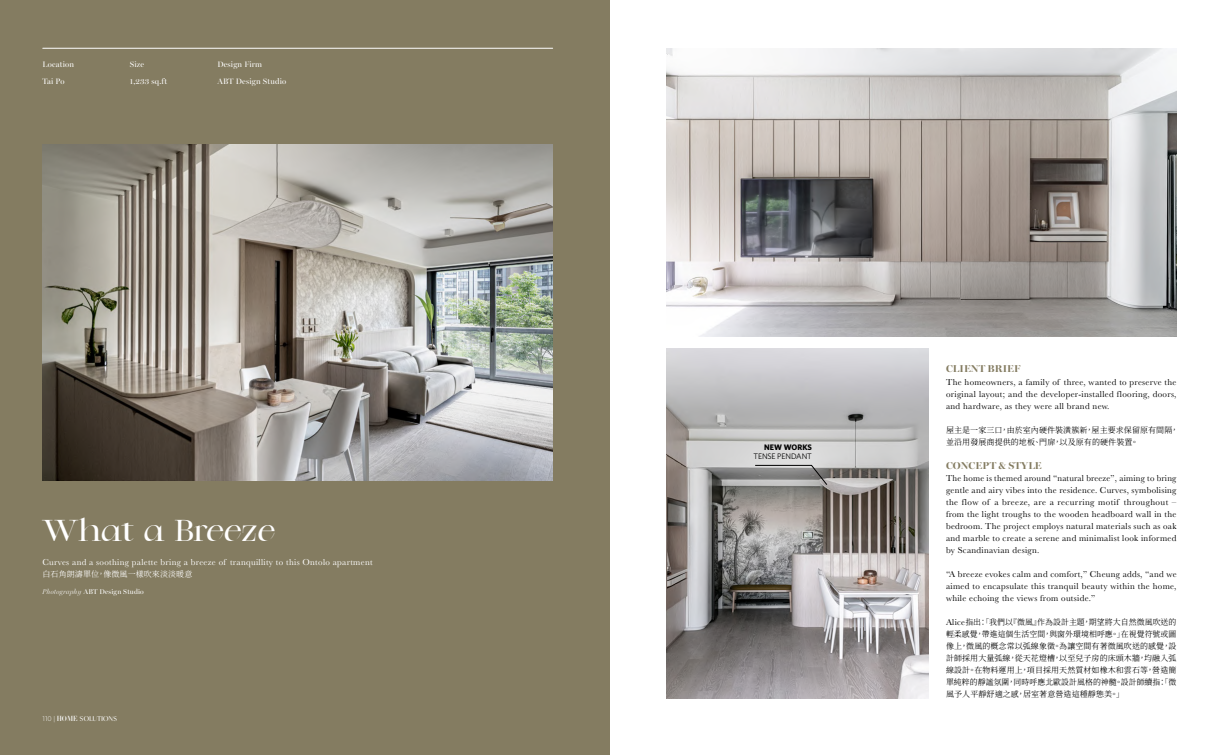
<style>
.page{position:relative;width:1219px;height:755px;background:#fff}
.page>*{position:absolute;margin:0;border:0;box-sizing:border-box;transform-origin:0 0}
.t1{font:700 30px "Culture";letter-spacing:.025em;color:#fff}
.t2{font:700 10px "Miller Banner";letter-spacing:.005em;color:#847c61}
.t3{font:9px/12px "Baskerville";letter-spacing:.035em;color:#000;text-align:justify}
.t4{font:9px "Baskerville";letter-spacing:.03em;color:#fff}
.t5{font:200 8px/12px "Noto Serif HK";letter-spacing:.01em;color:#000}
.t6{font:8px/16.9px "Miller Banner";letter-spacing:.025em;color:#fff}
.t7{font:200 8px "Noto Serif HK";letter-spacing:.015em;color:#fff}
.t8{font:8px "Whitney";letter-spacing:-.01em;color:#000}
.t9{font:700 8px "Whitney";letter-spacing:.005em;color:#000}
.t10{font:7.5px "Analogue";letter-spacing:.05em;color:#fff}
.t11{font:7px "Miller Banner";letter-spacing:.025em;color:#fff}
.s1{font-weight:300;font-style:italic}
.s2{font-family:"Whitney";font-weight:300;font-size:7px}
.s3{font-family:"Essonnes Headline";font-size:7px}
.s4{font-family:"Baskerville";font-weight:400;font-size:9px}
</style>
<div class="page">
<div style="left:0;top:0;width:609px;height:754px;background:#847c61"></div>
<hr style="left:43px;top:48px;width:510px;height:1px;background:#fff">
<img style="left:43px;top:144px;width:510px;height:336px">
<img style="left:666px;top:348px;width:262px;height:349px">
<img style="left:666px;top:48px;width:510px;height:288px">
<svg style="left:755px;top:464px;width:72px;height:21px;background:#979797"></svg>
<p class="t6" style="left:43px;top:56px;width:33px">Location<br>Tai Po</p>
<p class="t6" style="left:217px;top:56px;width:71px">Design Firm<br>ABT Design Studio</p>
<p class="t6" style="left:130px;top:56px;width:39px">Size<br>1,233 sq.ft</p>
<h1 class="t1" style="left:43px;top:511px;width:234px">What a Breeze</h1>
<p class="t4" style="left:43px;top:556px;width:332px">Curves and a soothing palette bring a breeze of tranquillity to this Ontolo apartment</p>
<p class="t7" style="left:43px;top:568px;width:151px">白石角朗濤單位，像微風一樣吹來淡淡暖意</p>
<p class="t11" style="left:43px;top:585px;width:103px"><span class="s1">Photography</span> ABT Design Studio</p>
<p class="t10" style="left:43px;top:713px;width:76px"><span class="s2">110 |</span> <span class="s3">HOME</span> SOLUTIONS</p>
<p class="t9" style="left:764px;top:442px;width:49px">NEW WORKS</p>
<p class="t8" style="left:753px;top:451px;width:60px">TENSE PENDANT</p>
<p class="t2" style="left:946px;top:360px;width:76px">CLIENT BRIEF</p>
<p class="t3" style="left:946px;top:375px;width:232px">The homeowners, a family of three, wanted to preserve the original layout; and the developer-installed flooring, doors, and hardware, as they were all brand new.</p>
<p class="t5" style="left:946px;top:423px;width:234px">屋主是一家三口，由於室內硬件裝潢簇新，屋主要求保留原有間隔，並沿用發展商提供的地板、門扉，以及原有的硬件裝置。</p>
<p class="t2" style="left:946px;top:456px;width:97px">CONCEPT &amp; STYLE</p>
<p class="t3" style="left:946px;top:471px;width:232px">The home is themed around “natural breeze”, aiming to bring gentle and airy vibes into the residence. Curves, symbolising the flow of a breeze, are a recurring motif throughout – from the light troughs to the wooden headboard wall in the bedroom. The project employs natural materials such as oak and marble to create a serene and minimalist look informed by Scandinavian design.</p>
<p class="t3" style="left:946px;top:567px;width:232px">“A breeze evokes calm and comfort,” Cheung adds, “and we aimed to encapsulate this tranquil beauty within the home, while echoing the views from outside.”</p>
<p class="t5" style="left:946px;top:615px;width:232px;text-align:justify"><span class="s4">Alice</span>指出：「我們以『微風』作為設計主題，期望將大自然微風吹送的輕柔感覺，帶進這個生活空間，與窗外環境相呼應。」在視覺符號或圖像上，微風的概念常以弧線象徵。為讓空間有著微風吹送的感覺，設計師採用大量弧線，從天花燈槽，以至兒子房的床頭木牆，均融入弧線設計。在物料運用上，項目採用天然質材如橡木和雲石等，營造簡單純粹的靜謐氛圍，同時呼應北歐設計風格的神髓。設計師續指：「微風予人平靜舒適之感，居室著意營造這種靜態美。」</p>
</div>
